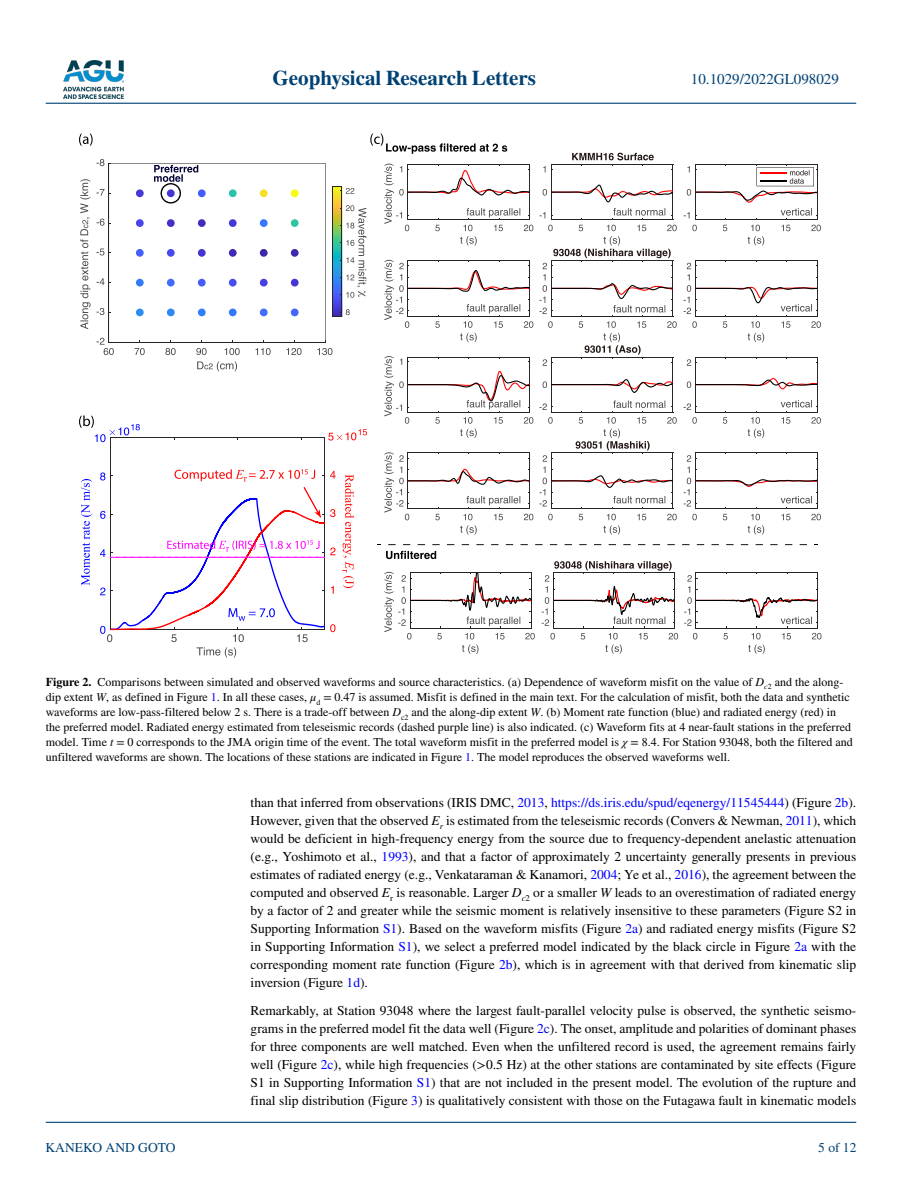
<style>
.page{position:relative;width:902px;height:1183px;background:#fff}
.page>*{position:absolute;margin:0;border:0;box-sizing:border-box;transform-origin:0 0}
.t1{font:700 21px "STIX";color:#004174}
.t2{font:15px "STIX";color:#004174}
.t3{font:13.5px/18px "STIX";color:#000;text-align:justify}
.t4{font:13.5px "STIX";color:#004174}
.t5{font:12px/15px "STIX";color:#000}
.s1{font-weight:700}
.s2{font-style:italic}
.s3{color:#00f}
</style>
<div class="page">
<img style="left:63px;top:60px;width:60px;height:39px">
<hr style="left:46px;top:103px;width:810px;height:1px;background:#004174">
<hr style="left:46px;top:1121px;width:810px;height:1px;background:#004174">
<hr style="left:324px;top:437px;width:1px;height:192px;background:#262626">
<hr style="left:110px;top:437px;width:1px;height:192px;background:#262626">
<svg style="left:100px;top:472px;width:12px;height:8px"></svg>
<svg style="left:81px;top:479px;width:11px;height:106px"></svg>
<svg style="left:322px;top:470px;width:13px;height:8px"></svg>
<svg style="left:174px;top:469px;width:141px;height:12px"></svg>
<svg style="left:572px;top:153px;width:81px;height:13px"></svg>
<hr style="left:551px;top:164px;width:122px;height:1px;background:#262626">
<hr style="left:672px;top:164px;width:1px;height:56px;background:#262626">
<hr style="left:551px;top:164px;width:1px;height:56px;background:#262626">
<svg style="left:542px;top:184px;width:131px;height:18px"></svg>
<hr style="left:672px;top:356px;width:1px;height:56px;background:#262626">
<hr style="left:551px;top:356px;width:1px;height:56px;background:#262626">
<svg style="left:542px;top:379px;width:131px;height:14px"></svg>
<hr style="left:695px;top:356px;width:122px;height:1px;background:#262626">
<hr style="left:816px;top:356px;width:1px;height:56px;background:#262626">
<hr style="left:695px;top:356px;width:1px;height:56px;background:#262626">
<svg style="left:687px;top:356px;width:9px;height:9px"></svg>
<svg style="left:686px;top:378px;width:131px;height:11px"></svg>
<svg style="left:384px;top:452px;width:149px;height:82px"></svg>
<svg style="left:384px;top:571px;width:150px;height:82px"></svg>
<svg style="left:539px;top:208px;width:137px;height:157px"></svg>
<svg style="left:539px;top:400px;width:137px;height:134px"></svg>
<svg style="left:683px;top:260px;width:137px;height:82px"></svg>
<svg style="left:683px;top:400px;width:137px;height:38px"></svg>
<svg style="left:683px;top:452px;width:137px;height:82px"></svg>
<svg style="left:684px;top:572px;width:137px;height:81px"></svg>
<svg style="left:541px;top:561px;width:137px;height:92px"></svg>
<svg style="left:377px;top:544px;width:62px;height:15px"></svg>
<svg style="left:342px;top:474px;width:12px;height:114px"></svg>
<svg style="left:100px;top:487px;width:235px;height:170px"></svg>
<svg style="left:683px;top:164px;width:137px;height:81px"></svg>
<svg style="left:79px;top:134px;width:454px;height:308px"></svg>
<hr style="left:109px;top:163px;width:1px;height:179px;background:#262626">
<div style="left:136px;top:189px;width:8px;height:8px;background:#4538d9;border-radius:50%"></div>
<div style="left:136px;top:219px;width:8px;height:8px;background:#4746ea;border-radius:50%"></div>
<div style="left:136px;top:249px;width:8px;height:8px;background:#455ffb;border-radius:50%"></div>
<div style="left:136px;top:279px;width:8px;height:7px;background:#317bfc;border-radius:50%"></div>
<div style="left:136px;top:308px;width:8px;height:8px;background:#2c8ef0;border-radius:50%"></div>
<div style="left:167px;top:189px;width:8px;height:8px;background:#4436d4;border-radius:50%"></div>
<div style="left:167px;top:219px;width:8px;height:8px;background:#4331c7;border-radius:50%"></div>
<div style="left:167px;top:249px;width:8px;height:8px;background:#4749ed;border-radius:50%"></div>
<div style="left:167px;top:279px;width:8px;height:7px;background:#416bfe;border-radius:50%"></div>
<div style="left:167px;top:308px;width:8px;height:8px;background:#2d87f6;border-radius:50%"></div>
<div style="left:198px;top:189px;width:8px;height:8px;background:#465cfa;border-radius:50%"></div>
<div style="left:198px;top:219px;width:8px;height:8px;background:#412dbc;border-radius:50%"></div>
<div style="left:198px;top:249px;width:8px;height:8px;background:#4435d2;border-radius:50%"></div>
<div style="left:198px;top:279px;width:8px;height:7px;background:#465cfa;border-radius:50%"></div>
<div style="left:198px;top:308px;width:8px;height:8px;background:#2f80fa;border-radius:50%"></div>
<div style="left:229px;top:189px;width:7px;height:8px;background:#29c2aa;border-radius:50%"></div>
<div style="left:229px;top:219px;width:7px;height:8px;background:#4538d9;border-radius:50%"></div>
<div style="left:229px;top:249px;width:7px;height:8px;background:#3f2ab4;border-radius:50%"></div>
<div style="left:229px;top:279px;width:7px;height:7px;background:#474df0;border-radius:50%"></div>
<div style="left:229px;top:308px;width:7px;height:8px;background:#3677fd;border-radius:50%"></div>
<div style="left:260px;top:189px;width:7px;height:8px;background:#f5df28;border-radius:50%"></div>
<div style="left:260px;top:219px;width:7px;height:8px;background:#3677fd;border-radius:50%"></div>
<div style="left:260px;top:249px;width:7px;height:8px;background:#3d26a8;border-radius:50%"></div>
<div style="left:260px;top:279px;width:7px;height:7px;background:#4640e4;border-radius:50%"></div>
<div style="left:260px;top:308px;width:7px;height:8px;background:#3f6efe;border-radius:50%"></div>
<div style="left:291px;top:189px;width:7px;height:8px;background:#f9fa14;border-radius:50%"></div>
<div style="left:291px;top:219px;width:7px;height:8px;background:#2fc4a2;border-radius:50%"></div>
<div style="left:291px;top:249px;width:7px;height:8px;background:#3e28ae;border-radius:50%"></div>
<div style="left:291px;top:279px;width:7px;height:7px;background:#4436d4;border-radius:50%"></div>
<div style="left:291px;top:308px;width:7px;height:8px;background:#4366fd;border-radius:50%"></div>
<h1 class="t1" style="left:272px;top:66px;width:265px">Geophysical Research Letters</h1>
<p class="t2" style="left:691px;top:69px;width:149px">10.1029/2022GL098029</p>
<p class="t5" style="left:46px;top:675px;width:808px"><span class="s1">Figure 2.</span> Comparisons between simulated and observed waveforms and source characteristics. (a) Dependence of waveform misfit on the value of <span class="s2">D</span><sub>c</sub><sub>2</sub> and the along&shy;dip extent <span class="s2">W</span>, as defined in Figure <span class="s3">1</span>. In all these cases, <span class="s2">μ</span><sub>d</sub> = 0.47 is assumed. Misfit is defined in the main text. For the calculation of misfit, both the data and synthetic waveforms are low-pass-filtered below 2 s. There is a trade-off between <span class="s2">D</span><sub>c2</sub> and the along-dip extent <span class="s2">W</span>. (b) Moment rate function (blue) and radiated energy (red) in the preferred model. Radiated energy estimated from teleseismic records (dashed purple line) is also indicated. (c) Waveform fits at 4 near-fault stations in the preferred model. Time <span class="s2">t</span> = 0 corresponds to the JMA origin time of the event. The total waveform misfit in the preferred model is <span class="s2">χ</span> = 8.4. For Station 93048, both the filtered and unfiltered waveforms are shown. The locations of these stations are indicated in Figure <span class="s3">1</span>. The model reproduces the observed waveforms well.</p>
<p class="t4" style="left:45px;top:1138px;width:132px">KANEKO AND GOTO</p>
<p class="t3" style="left:250px;top:794px;width:607px">than that inferred from observations (IRIS DMC, <span class="s3">2013</span>, <span class="s3">https://ds.iris.edu/spud/eqenergy/11545444</span>) (Figure <span class="s3">2b</span>).<br>However, given that the observed <span class="s2">E</span><sub>r</sub> is estimated from the teleseismic records (Convers &amp; Newman, <span class="s3">2011</span>), which would be deficient in high-frequency energy from the source due to frequency-dependent anelastic attenuation (e.g., Yoshimoto et al., <span class="s3">1993</span>), and that a factor of approximately 2 uncertainty generally presents in previous estimates of radiated energy (e.g., Venkataraman &amp; Kanamori, <span class="s3">2004</span>; Ye et al., <span class="s3">2016</span>), the agreement between the computed and observed <span class="s2">E</span><sub>r</sub> is reasonable. Larger <span class="s2">D</span><sub>c</sub><sub>2</sub> or a smaller <span class="s2">W</span> leads to an overestimation of radiated energy by a factor of 2 and greater while the seismic moment is relatively insensitive to these parameters (Figure S2 in Supporting Information <span class="s3">S1</span>). Based on the waveform misfits (Figure <span class="s3">2a</span>) and radiated energy misfits (Figure S2 in Supporting Information <span class="s3">S1</span>), we select a preferred model indicated by the black circle in Figure <span class="s3">2a</span> with the corresponding moment rate function (Figure <span class="s3">2b</span>), which is in agreement with that derived from kinematic slip inversion (Figure <span class="s3">1d</span>).</p>
<p class="t3" style="left:250px;top:1001px;width:607px">Remarkably, at Station 93048 where the largest fault-parallel velocity pulse is observed, the synthetic seismo&shy;grams in the preferred model fit the data well (Figure <span class="s3">2c</span>). The onset, amplitude and polarities of dominant phases for three components are well matched. Even when the unfiltered record is used, the agreement remains fairly well (Figure <span class="s3">2c</span>), while high frequencies (&gt;0.5 Hz) at the other stations are contaminated by site effects (Figure S1 in Supporting Information <span class="s3">S1</span>) that are not included in the present model. The evolution of the rupture and final slip distribution (Figure <span class="s3">3</span>) is qualitatively consistent with those on the Futagawa fault in kinematic models</p>
<p class="t4" style="left:818px;top:1138px;width:40px">5 of 12</p>
</div>
